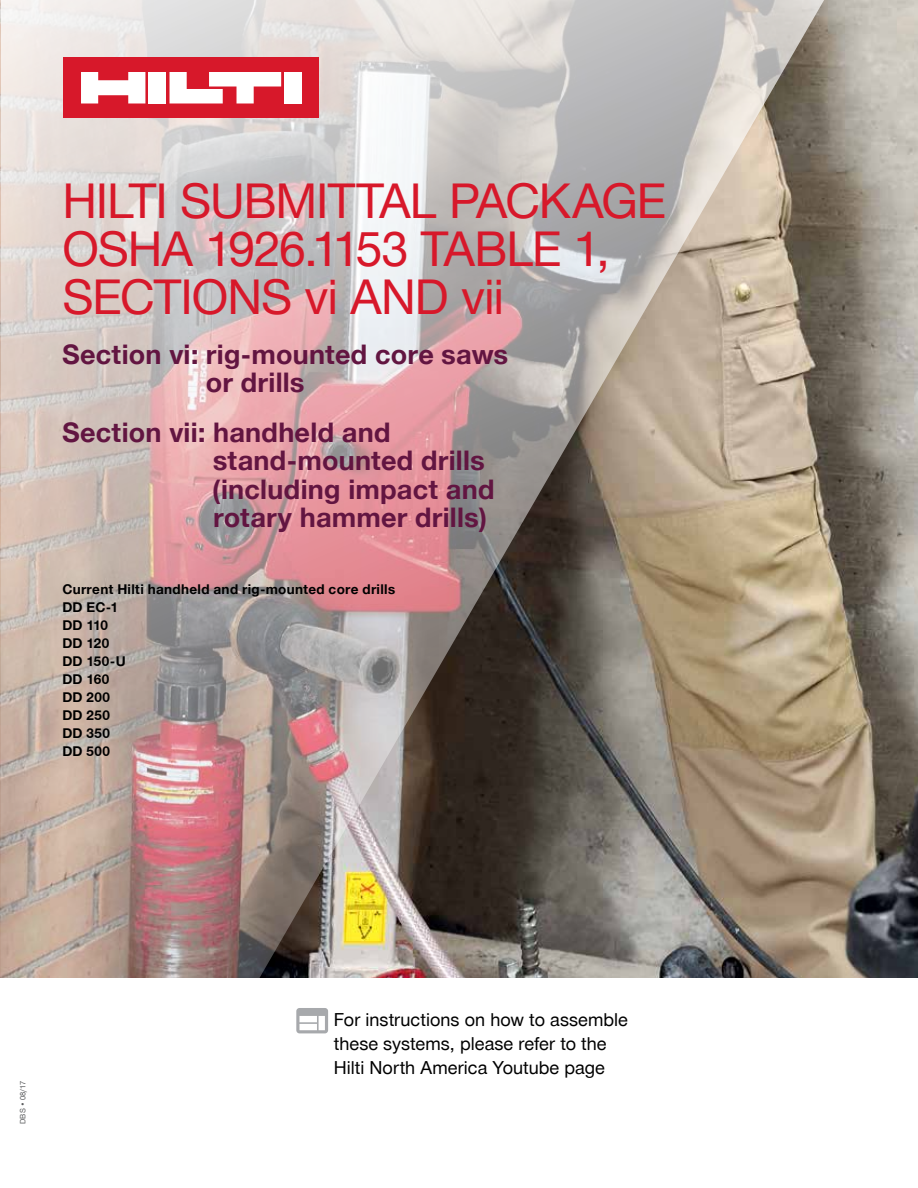
<style>
.page{position:relative;width:918px;height:1188px;background:#fff}
.page>*{position:absolute;margin:0;border:0;box-sizing:border-box;transform-origin:0 0}
.t1{font:48px/48px "Hilti";letter-spacing:-.02em;color:#d7182a}
.t2{font:700 27px/28.3px "Hilti";letter-spacing:.01em;color:#621541}
.t3{font:18px/24px "Hilti";letter-spacing:.005em;color:#000}
.t4{font:700 13.5px/18px "Hilti";letter-spacing:.025em;color:#000}
.t5{font:7.5px "Hilti";letter-spacing:.03em;color:#58595b}
</style>
<div class="page">
<img style="left:833px;top:0;width:85px;height:978px">
<img style="left:0;top:0;width:833px;height:1034px">
<div style="left:64px;top:57px;width:255px;height:61px;background:#d7182a"></div>
<div style="left:149px;top:72px;width:17px;height:31px;background:#fff"></div>
<div style="left:285px;top:72px;width:17px;height:31px;background:#fff"></div>
<svg style="left:81px;top:72px;width:64px;height:32px"></svg>
<svg style="left:170px;top:72px;width:111px;height:32px"></svg>
<svg style="left:296px;top:1008px;width:32px;height:25px"></svg>
<h1 class="t1" style="left:62px;top:176px;width:605px">HILTI SUBMITTAL PACKAGE<br>OSHA 1926.1153 TABLE 1,<br>SECTIONS vi AND vii</h1>
<p class="t2" style="left:206px;top:339px;width:304px;text-indent:-144px">Section vi: rig-mounted core saws or drills</p>
<p class="t2" style="left:213px;top:418px;width:283px;text-indent:-151px">Section vii: handheld and stand-mounted drills (including impact and rotary hammer drills)</p>
<p class="t4" style="left:62px;top:580px;width:334px">Current Hilti handheld and rig-mounted core drills<br>DD EC-1<br>DD 110<br>DD 120<br>DD 150-U<br>DD 160<br>DD 200<br>DD 250<br>DD 350<br>DD 500</p>
<p class="t5" style="left:18px;top:1124px;width:45px;rotate:-90deg">DBS • 08/17</p>
<p class="t3" style="left:334px;top:1007px;width:296px">For instructions on how to assemble these systems, please refer to the<br>Hilti North America Youtube page</p>
</div>
